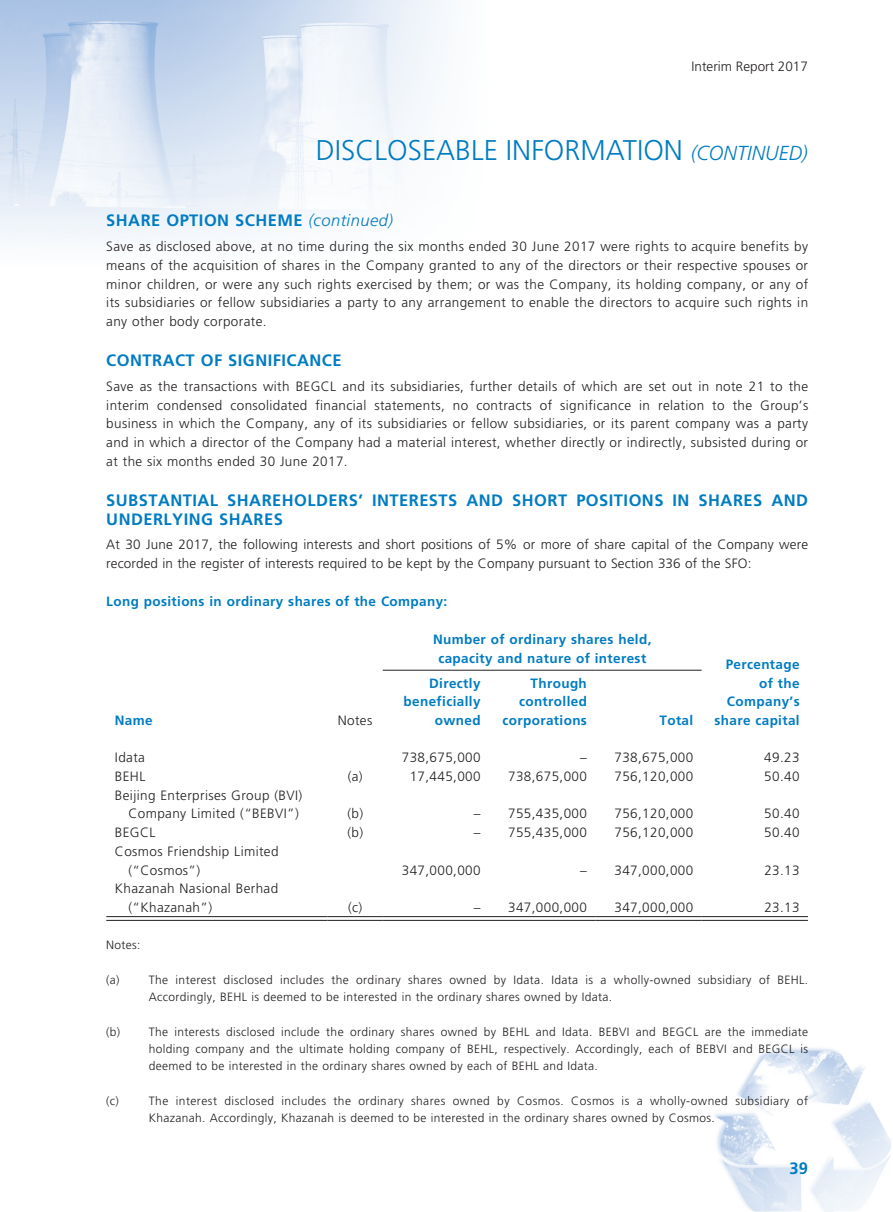
<style>
.page{position:relative;width:893px;height:1212px;background:#fff}
.page>*{position:absolute;margin:0;border:0;box-sizing:border-box;transform-origin:0 0}
.t1{font:300 28.5px "Frutiger LT Std";color:#007cc2}
.t2{font:700 16.5px/18.8px "Frutiger LT Std";letter-spacing:.03em;color:#007cc2}
.t3{font:300 13.5px/18.8px "Frutiger LT Std";letter-spacing:.03em;color:#231f20;text-align:justify}
.t4{font:700 13.5px/18.8px "Frutiger LT Std";letter-spacing:.03em;color:#007cc2;text-align:right}
.t5{font:300 13.5px/18.8px "Frutiger LT Std";letter-spacing:.01em;color:#231f20}
.t6{font:300 13.5px "Frutiger LT Std";color:#231f20}
.t7{font:300 12px/17.2px "Frutiger LT Std";letter-spacing:.03em;color:#231f20}
.s1{font-style:italic;font-size:20.25px}
.s2{font-weight:300;font-style:italic}
</style>
<div class="page">
<img style="left:0;top:0;width:891px;height:1212px">
<hr style="left:383px;top:670px;width:106px;height:1px;background:#231f20">
<hr style="left:489px;top:670px;width:106px;height:1px;background:#231f20">
<hr style="left:595px;top:670px;width:107px;height:1px;background:#231f20">
<hr style="left:106px;top:916px;width:221px;height:1px;background:#231f20">
<hr style="left:106px;top:920px;width:221px;height:1px;background:#231f20">
<hr style="left:327px;top:916px;width:56px;height:1px;background:#231f20">
<hr style="left:327px;top:920px;width:56px;height:1px;background:#231f20">
<hr style="left:383px;top:916px;width:106px;height:1px;background:#231f20">
<hr style="left:383px;top:920px;width:106px;height:1px;background:#231f20">
<hr style="left:489px;top:916px;width:106px;height:1px;background:#231f20">
<hr style="left:489px;top:920px;width:106px;height:1px;background:#231f20">
<hr style="left:595px;top:916px;width:107px;height:1px;background:#231f20">
<hr style="left:595px;top:920px;width:107px;height:1px;background:#231f20">
<hr style="left:702px;top:916px;width:106px;height:1px;background:#231f20">
<hr style="left:702px;top:920px;width:106px;height:1px;background:#231f20">
<p class="t6" style="left:692px;top:58px;width:118px">Interim Report 2017</p>
<h1 class="t1" style="left:316px;top:134px;width:493px">DISCLOSEABLE INFORMATION <span class="s1">(CONTINUED)</span></h1>
<p class="t2" style="left:106px;top:211px;width:288px">SHARE OPTION SCHEME <span class="s2">(continued)</span></p>
<p class="t3" style="left:106px;top:237px;width:703px">Save as disclosed above, at no time during the six months ended 30 June 2017 were rights to acquire benefits by means of the acquisition of shares in the Company granted to any of the directors or their respective spouses or minor children, or were any such rights exercised by them; or was the Company, its holding company, or any of its subsidiaries or fellow subsidiaries a party to any arrangement to enable the directors to acquire such rights in any other body corporate.</p>
<p class="t2" style="left:106px;top:351px;width:237px">CONTRACT OF SIGNIFICANCE</p>
<p class="t3" style="left:106px;top:377px;width:703px">Save as the transactions with BEGCL and its subsidiaries, further details of which are set out in note 21 to the interim condensed consolidated financial statements, no contracts of significance in relation to the Group’s business in which the Company, any of its subsidiaries or fellow subsidiaries, or its parent company was a party and in which a director of the Company had a material interest, whether directly or indirectly, subsisted during or at the six months ended 30 June 2017.</p>
<p class="t2" style="left:106px;top:491px;width:703px">SUBSTANTIAL SHAREHOLDERS’ INTERESTS AND SHORT POSITIONS IN SHARES AND<br>UNDERLYING SHARES</p>
<p class="t5" style="left:106px;top:535px;width:703px">At 30 June 2017, the following interests and short positions of 5% or more of share capital of the Company were recorded in the register of interests required to be kept by the Company pursuant to Section 336 of the SFO:</p>
<p class="t4" style="left:106px;top:592px;width:343px">Long positions in ordinary shares of the Company:</p>
<p class="t4" style="left:433px;top:630px;width:220px;text-align:center">Number of ordinary shares held, capacity and nature of interest</p>
<p class="t4" style="left:726px;top:655px;width:75px">Percentage of the<br>Company’s</p>
<p class="t4" style="left:404px;top:674px;width:78px">Directly beneficially owned</p>
<p class="t4" style="left:503px;top:674px;width:86px">Through controlled corporations</p>
<p class="t4" style="left:659px;top:711px;width:35px">Total</p>
<p class="t4" style="left:115px;top:711px;width:39px">Name</p>
<p class="t3" style="left:338px;top:711px;width:36px">Notes</p>
<p class="t4" style="left:714px;top:711px;width:87px">share capital</p>
<p class="t3" style="left:115px;top:748px;width:32px">Idata</p>
<p class="t3" style="left:402px;top:748px;width:80px">738,675,000</p>
<p class="t3" style="left:580px;top:748px;width:115px">– 738,675,000</p>
<p class="t3" style="left:764px;top:748px;width:37px">49.23</p>
<p class="t3" style="left:115px;top:767px;width:32px">BEHL</p>
<p class="t3" style="left:348px;top:767px;width:17px">(a)</p>
<p class="t3" style="left:410px;top:767px;width:72px">17,445,000</p>
<p class="t3" style="left:508px;top:767px;width:80px">738,675,000</p>
<p class="t3" style="left:614px;top:767px;width:80px">756,120,000</p>
<p class="t3" style="left:764px;top:767px;width:37px">50.40</p>
<p class="t3" style="left:115px;top:786px;width:189px;text-align:right">Beijing Enterprises Group (BVI)<br>Company Limited (“BEBVI”)</p>
<p class="t3" style="left:347px;top:804px;width:17px">(b)</p>
<p class="t3" style="left:474px;top:804px;width:115px">– 755,435,000</p>
<p class="t3" style="left:614px;top:804px;width:80px">756,120,000</p>
<p class="t3" style="left:764px;top:804px;width:37px">50.40</p>
<p class="t3" style="left:115px;top:823px;width:42px">BEGCL</p>
<p class="t3" style="left:347px;top:823px;width:17px">(b)</p>
<p class="t3" style="left:474px;top:823px;width:115px">– 755,435,000</p>
<p class="t3" style="left:614px;top:823px;width:80px">756,120,000</p>
<p class="t3" style="left:764px;top:823px;width:37px">50.40</p>
<p class="t3" style="left:128px;top:842px;width:152px;text-indent:-14px">Cosmos Friendship Limited (“Cosmos”)</p>
<p class="t3" style="left:402px;top:861px;width:80px">347,000,000</p>
<p class="t3" style="left:580px;top:861px;width:115px">– 347,000,000</p>
<p class="t3" style="left:764px;top:861px;width:37px">23.13</p>
<p class="t3" style="left:128px;top:879px;width:151px;text-indent:-14px">Khazanah Nasional Berhad (“Khazanah”)</p>
<p class="t3" style="left:348px;top:898px;width:16px">(c)</p>
<p class="t3" style="left:474px;top:898px;width:115px">– 347,000,000</p>
<p class="t3" style="left:614px;top:898px;width:80px">347,000,000</p>
<p class="t3" style="left:764px;top:898px;width:37px">23.13</p>
<p class="t7" style="left:106px;top:937px;width:36px">Notes:</p>
<p class="t7" style="left:106px;top:971px;width:15px">(a)</p>
<p class="t7" style="left:149px;top:971px;width:661px">The interest disclosed includes the ordinary shares owned by Idata. Idata is a wholly-owned subsidiary of BEHL.<br>Accordingly, BEHL is deemed to be interested in the ordinary shares owned by Idata.</p>
<p class="t7" style="left:149px;top:1023px;width:661px;text-align:justify;text-indent:-43px">(b) The interests disclosed include the ordinary shares owned by BEHL and Idata. BEBVI and BEGCL are the immediate holding company and the ultimate holding company of BEHL, respectively. Accordingly, each of BEBVI and BEGCL is deemed to be interested in the ordinary shares owned by each of BEHL and Idata.</p>
<p class="t7" style="left:106px;top:1092px;width:14px">(c)</p>
<p class="t7" style="left:149px;top:1092px;width:661px">The interest disclosed includes the ordinary shares owned by Cosmos. Cosmos is a wholly-owned subsidiary of<br>Khazanah. Accordingly, Khazanah is deemed to be interested in the ordinary shares owned by Cosmos.</p>
<p class="t2" style="left:790px;top:1159px;width:20px">39</p>
</div>
